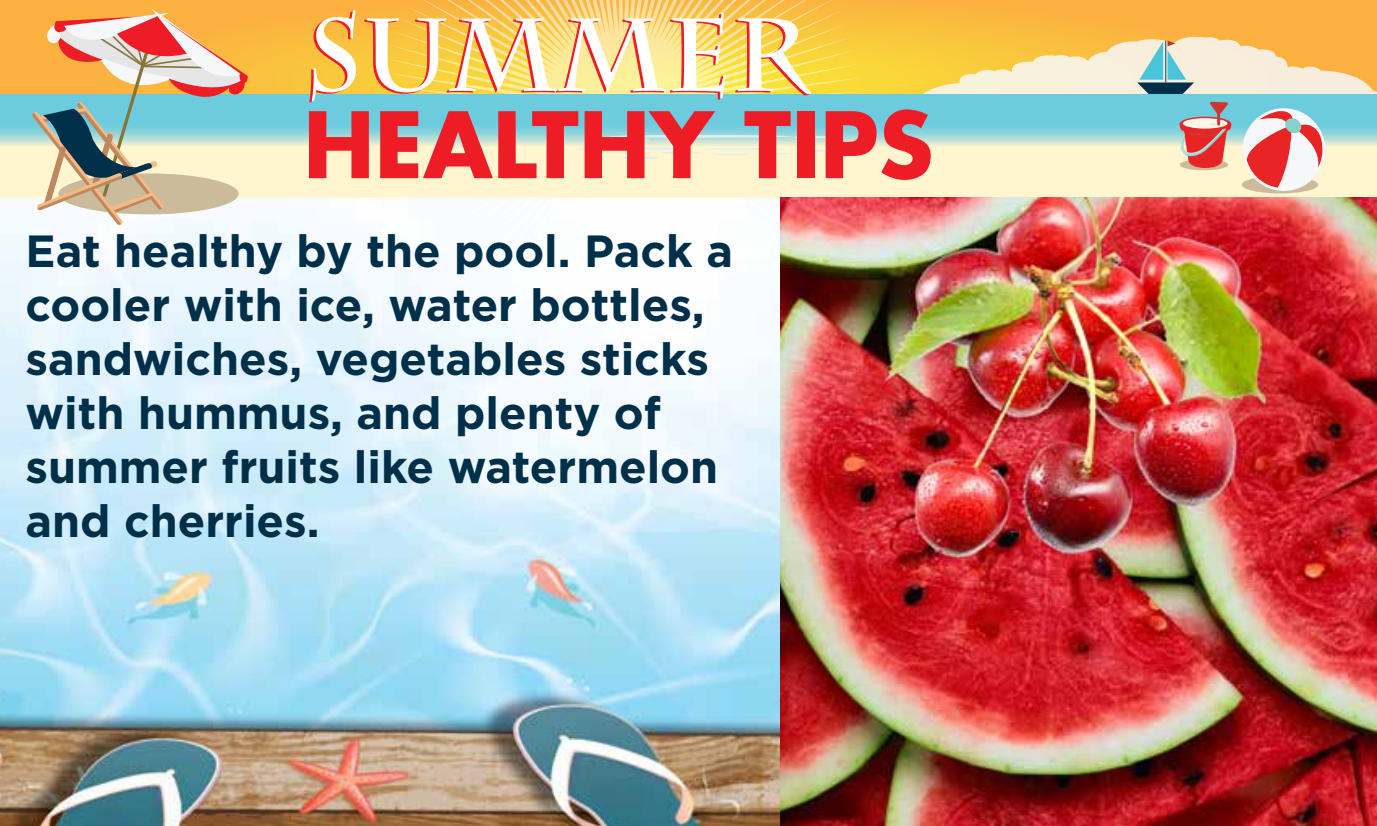
<style>
.page{position:relative;width:1377px;height:826px;background:#fff}
.page>*{position:absolute;margin:0;border:0;box-sizing:border-box;transform-origin:0 0}
.t1{font:700 103.05px "Charlemagne Std";color:#ed1c25}
.t2{font:700 88.65px "Futura Std";color:#ed1c25}
.t3{font:700 45px/54px "Gotham";color:#003049}
</style>
<div class="page">
<img style="left:0;top:197px;width:781px;height:628px">
<svg style="left:0;top:0;width:1377px;height:95px;background:#f9b73f"></svg>
<svg style="left:378px;top:0;width:489px;height:355px"></svg>
<svg style="left:876px;top:37px;width:501px;height:58px;background:#f5d88e"></svg>
<svg style="left:0;top:95px;width:1377px;height:102px;background:#c1e3d4"></svg>
<hr style="left:622px;top:157px;width:37px;height:2px;background:#d9eff3;border-radius:50%">
<hr style="left:576px;top:148px;width:35px;height:2px;background:#d9eff3;border-radius:50%">
<hr style="left:589px;top:139px;width:61px;height:3px;background:#d9eff3;border-radius:50%">
<hr style="left:610px;top:135px;width:182px;height:3px;background:#d9eff3;border-radius:50%">
<hr style="left:625px;top:147px;width:61px;height:3px;background:#d9eff3;border-radius:50%">
<hr style="left:662px;top:151px;width:38px;height:3px;background:#d9eff3;border-radius:50%">
<hr style="left:794px;top:136px;width:37px;height:2px;background:#d9eff3;border-radius:50%">
<svg style="left:770px;top:153px;width:22px;height:1px"></svg>
<hr style="left:803px;top:150px;width:22px;height:2px;background:#d9eff3;border-radius:50%">
<hr style="left:713px;top:154px;width:37px;height:1px;background:#d9eff3;border-radius:50%">
<hr style="left:703px;top:148px;width:80px;height:2px;background:#d9eff3;border-radius:50%">
<svg style="left:1137px;top:41px;width:57px;height:53px;background:#9dbfbe"></svg>
<div style="left:1242px;top:176px;width:76px;height:17px;background:#cbbb9b;border-radius:50%"></div>
<svg style="left:1243px;top:108px;width:82px;height:83px"></svg>
<svg style="left:1247px;top:109px;width:78px;height:78px"></svg>
<div style="left:1180px;top:159px;width:48px;height:11px;background:#cbbb9b;border-radius:50%"></div>
<svg style="left:1180px;top:102px;width:51px;height:66px;background:#c98481"></svg>
<svg style="left:31px;top:0;width:218px;height:226px;background:#ccba9a"></svg>
<img style="left:781px;top:197px;width:596px;height:628px">
<h1 class="t1" style="left:303px;top:-3px;width:506px">SUMMER</h1>
<h2 class="t2" style="left:303px;top:86px;width:632px">HEALTHY TIPS</h2>
<p class="t3" style="left:26px;top:223px;width:709px">Eat healthy by the pool. Pack a cooler with ice, water bottles, sandwiches, vegetables sticks with hummus, and plenty of summer fruits like watermelon and cherries.</p>
</div>
